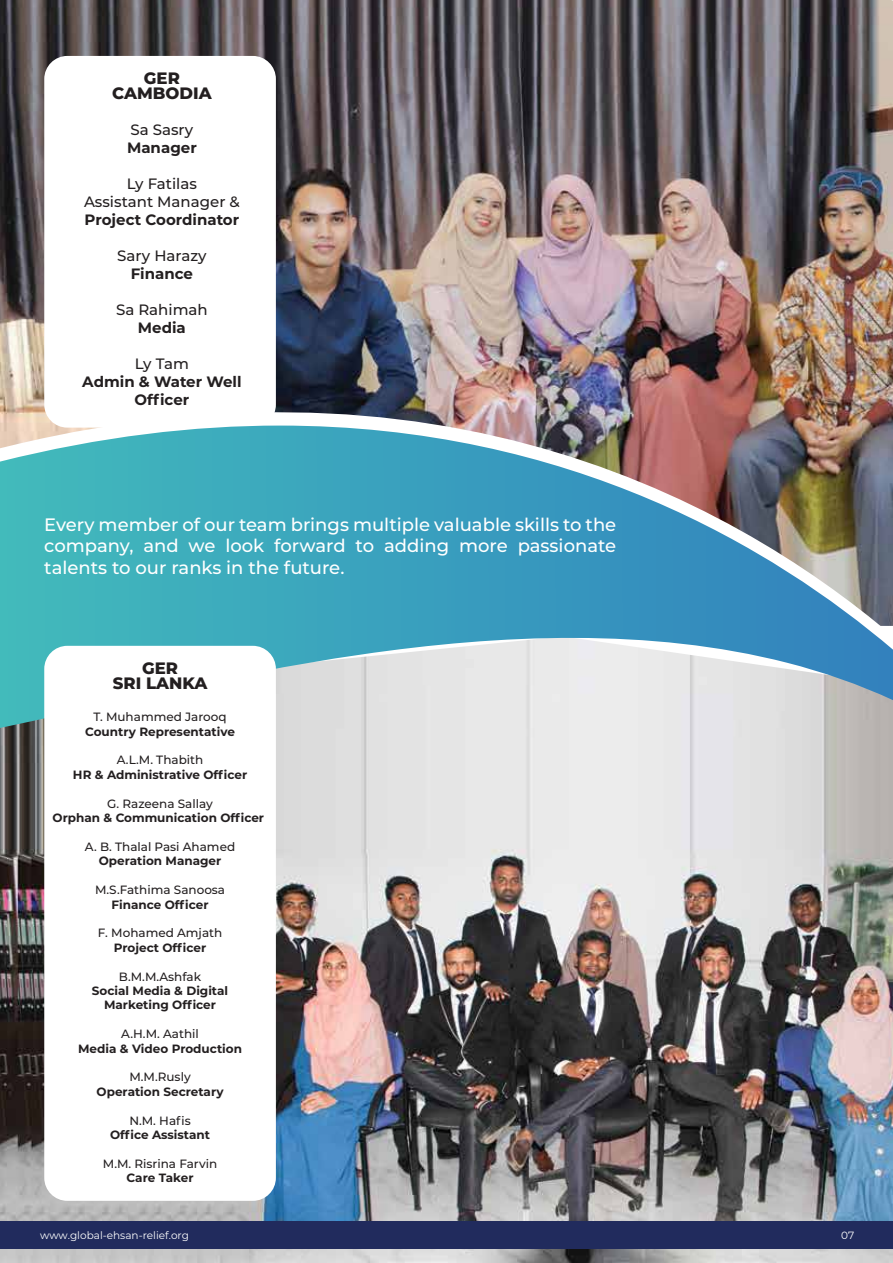
<style>
.page{position:relative;width:893px;height:1263px;background:#fff}
.page>*{position:absolute;margin:0;border:0;box-sizing:border-box;transform-origin:0 0}
.t1{font:500 18px/21.6px "Montserrat";color:#fff;text-align:justify}
.t2{font:800 16.5px/15px "Montserrat";color:#231f20;text-align:center}
.t3{font:700 15px/18px "Montserrat";color:#231f20;text-align:center}
.t4{font:500 15px/18px "Montserrat";color:#231f20;text-align:center}
.t5{font:700 12px/14.4px "Montserrat";color:#231f20;text-align:center}
.t6{font:500 12px "Montserrat";color:#231f20}
.t7{font:10.5px "Montserrat";color:#fff}
</style>
<div class="page">
<img style="left:0;top:0;width:893px;height:382px">
<img style="left:0;top:767px;width:893px;height:496px">
<div style="left:44px;top:56px;width:232px;height:372px;background:#fff;border-radius:23px"></div>
<img style="left:0;top:382px;width:893px;height:385px">
<svg style="left:0;top:426px;width:893px;height:302px;background:#6baaba"></svg>
<div style="left:44px;top:646px;width:232px;height:555px;background:#fff;border-radius:23px"></div>
<div style="left:0;top:1221px;width:893px;height:28px;background:#212b5d"></div>
<h2 class="t2" style="left:112px;top:70px;width:101px">GER<br>CAMBODIA</h2>
<p class="t4" style="left:130px;top:120px;width:64px">Sa Sasry</p>
<p class="t3" style="left:127px;top:138px;width:71px">Manager</p>
<p class="t4" style="left:84px;top:174px;width:157px">Ly Fatilas<br>Assistant Manager &amp;</p>
<p class="t3" style="left:85px;top:210px;width:156px">Project Coordinator</p>
<p class="t4" style="left:117px;top:246px;width:91px">Sary Harazy</p>
<p class="t3" style="left:131px;top:264px;width:64px">Finance</p>
<p class="t4" style="left:116px;top:300px;width:93px">Sa Rahimah</p>
<p class="t3" style="left:138px;top:318px;width:49px">Media</p>
<p class="t4" style="left:135px;top:354px;width:55px">Ly Tam</p>
<p class="t3" style="left:82px;top:372px;width:161px">Admin &amp; Water Well<br>Officer</p>
<h1 class="t1" style="left:44px;top:513px;width:574px">Every member of our team brings multiple valuable skills to the company, and we look forward to adding more passionate talents to our ranks in the future.</h1>
<h2 class="t2" style="left:113px;top:660px;width:96px">GER<br>SRI LANKA</h2>
<p class="t6" style="left:93px;top:709px;width:135px">T. Muhammed Jarooq</p>
<p class="t5" style="left:85px;top:724px;width:151px">Country Representative</p>
<p class="t6" style="left:117px;top:752px;width:88px">A.L.M. Thabith</p>
<p class="t5" style="left:73px;top:767px;width:176px">HR &amp; Administrative Officer</p>
<p class="t6" style="left:107px;top:795px;width:107px">G. Razeena Sallay</p>
<p class="t5" style="left:53px;top:810px;width:213px">Orphan &amp; Communication Officer</p>
<p class="t6" style="left:85px;top:838px;width:152px">A. B. Thalal Pasi Ahamed</p>
<p class="t5" style="left:99px;top:853px;width:124px">Operation Manager</p>
<p class="t6" style="left:95px;top:881px;width:132px">M.S.Fathima Sanoosa</p>
<p class="t5" style="left:112px;top:896px;width:98px">Finance Officer</p>
<p class="t6" style="left:98px;top:925px;width:126px">F. Mohamed Amjath</p>
<p class="t5" style="left:114px;top:940px;width:94px">Project Officer</p>
<p class="t6" style="left:119px;top:968px;width:84px">B.M.M.Ashfak</p>
<p class="t5" style="left:92px;top:983px;width:138px">Social Media &amp; Digital<br>Marketing Officer</p>
<p class="t6" style="left:121px;top:1025px;width:79px">A.H.M. Aathil</p>
<p class="t5" style="left:78px;top:1040px;width:165px">Media &amp; Video Production</p>
<p class="t6" style="left:129px;top:1069px;width:63px">M.M.Rusly</p>
<p class="t5" style="left:97px;top:1084px;width:128px">Operation Secretary</p>
<p class="t6" style="left:129px;top:1112px;width:63px">N.M. Hafis</p>
<p class="t5" style="left:110px;top:1127px;width:101px">Office Assistant</p>
<p class="t6" style="left:103px;top:1155px;width:116px">M.M. Risrina Farvin</p>
<p class="t5" style="left:127px;top:1170px;width:69px">Care Taker</p>
<p class="t7" style="left:40px;top:1228px;width:150px">www.global-ehsan-relief.org</p>
<p class="t7" style="left:841px;top:1228px;width:15px">07</p>
</div>
